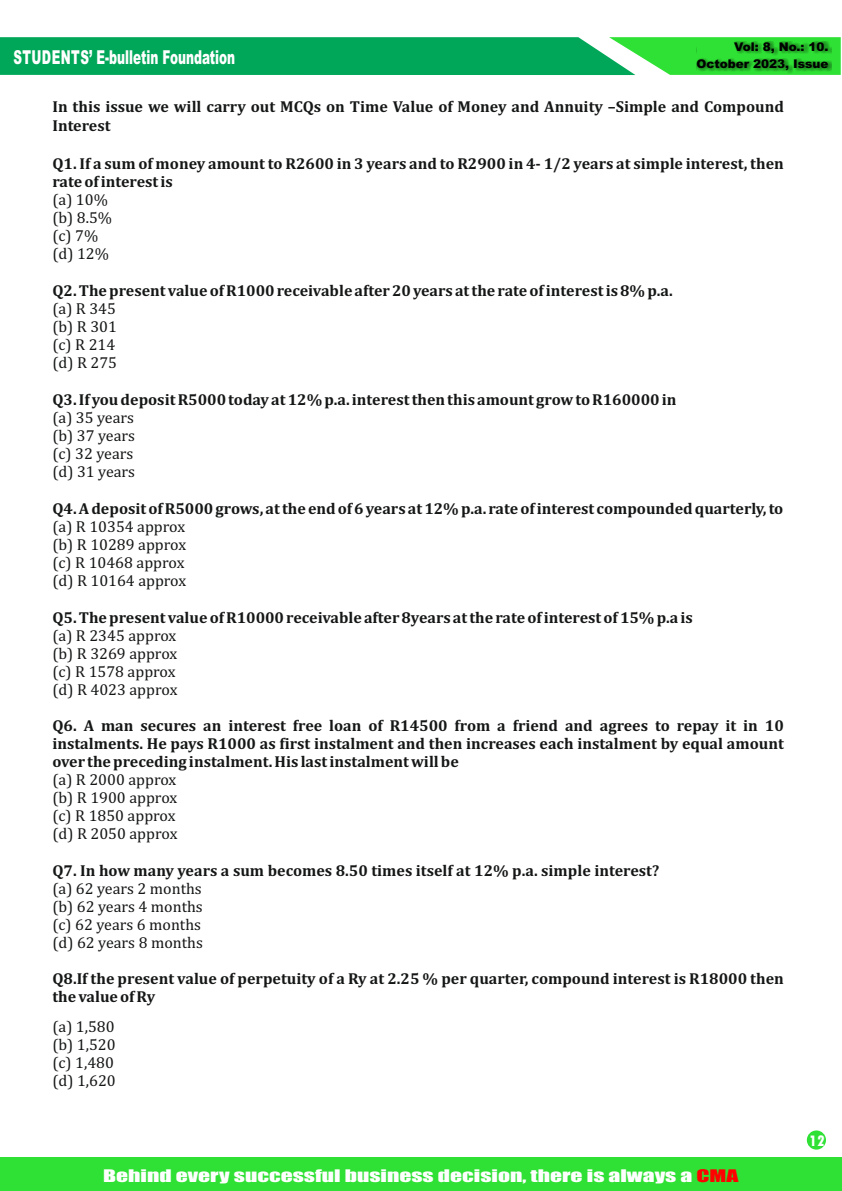
<style>
.page{position:relative;width:842px;height:1191px;background:#fff}
.page>*{position:absolute;margin:0;border:0;box-sizing:border-box;transform-origin:0 0}
.t1{font:900 19.2px "Arial";color:#fff;scale:.63 1}
.t2{font:700 16px/18px "Cambria";color:#151616}
.t3{font:16px/18px "Cambria";color:#151616;text-align:justify}
.t4{font:16px "Impact";color:#fff;scale:1.48 1}
.t5{font:800 condensed 16px "Tw Cen";color:#fff}
.t6{font:900 12px/16.9px "Arial";color:#000;text-align:right}
.s1{color:#f00}
</style>
<div class="page">
<svg style="left:0;top:37px;width:841px;height:38px;background:#12b25d"></svg>
<div style="left:0;top:1157px;width:842px;height:33px;background:#2fe134"></div>
<div style="left:807px;top:1130px;width:19px;height:19px;background:#2fe134;border-radius:50%"></div>
<div style="left:697px;top:42px;width:135px;height:32px;background:#151616;opacity:.49"></div>
<p class="t1" style="left:13px;top:50px;width:354px">STUDENTS’ E-bulletin Foundation</p>
<p class="t6" style="left:696px;top:40px;width:134px">Vol: 8, No.: 10.<br>October 2023, Issue</p>
<p class="t2" style="left:52px;top:98px;width:733px;line-height:18.8px">In this issue we will carry out MCQs on Time Value of Money and Annuity –Simple and Compound<br>Interest</p>
<p class="t2" style="left:52px;top:155px;width:733px">Q1. If a sum of money amount to R2600 in 3 years and to R2900 in 4- 1/2 years at simple interest, then rate of interest is</p>
<p class="t3" style="left:52px;top:191px;width:61px;text-align:left">(a) 10% (b) 8.5% (c) 7% (d) 12%</p>
<p class="t2" style="left:52px;top:283px;width:622px">Q2.The present value of R1000 receivable after 20 years at the rate of interest is 8% p.a.</p>
<p class="t3" style="left:52px;top:301px;width:66px">(a) R 345 (b) R 301 (c) R 214 (d) R 275</p>
<p class="t2" style="left:52px;top:391px;width:626px">Q3. If you deposit R5000 today at 12% p.a. interest then this amount grow to R160000 in</p>
<p class="t3" style="left:52px;top:409px;width:84px">(a) 35 years (b) 37 years (c) 32 years (d) 31 years</p>
<p class="t2" style="left:52px;top:500px;width:732px">Q4. A deposit of R5000 grows, at the end of 6 years at 12% p.a. rate of interest compounded quarterly, to</p>
<p class="t3" style="left:52px;top:518px;width:135px">(a) R 10354 approx (b) R 10289 approx (c) R 10468 approx (d) R 10164 approx</p>
<p class="t2" style="left:52px;top:609px;width:642px">Q5. The present value of R10000 receivable after 8years at the rate of interest of 15% p.a is</p>
<p class="t3" style="left:52px;top:627px;width:127px">(a) R 2345 approx (b) R 3269 approx (c) R 1578 approx (d) R 4023 approx</p>
<p class="t2" style="left:52px;top:718px;width:733px;text-align:justify">Q6. A man secures an interest free loan of R14500 from a friend and agrees to repay it in 10 instalments. He pays R1000 as first instalment and then increases each instalment by equal amount over the preceding instalment. His last instalment will be</p>
<p class="t3" style="left:52px;top:772px;width:127px">(a) R 2000 approx (b) R 1900 approx (c) R 1850 approx (d) R 2050 approx</p>
<p class="t2" style="left:52px;top:862px;width:608px">Q7. In how many years a sum becomes 8.50 times itself at 12% p.a. simple interest?</p>
<p class="t3" style="left:52px;top:880px;width:152px">(a) 62 years 2 months (b) 62 years 4 months (c) 62 years 6 months (d) 62 years 8 months</p>
<p class="t2" style="left:52px;top:970px;width:733px">Q8.If the present value of perpetuity of a Ry at 2.25 % per quarter, compound interest is R18000 then the value of Ry</p>
<p class="t3" style="left:52px;top:1018px;width:65px">(a) 1,580 (b) 1,520 (c) 1,480 (d) 1,620</p>
<p class="t4" style="left:103px;top:1169px;width:431px">Behind every successful business decision, there is always a <span class="s1">CMA</span></p>
<p class="t5" style="left:809px;top:1134px;width:17px">12</p>
</div>
